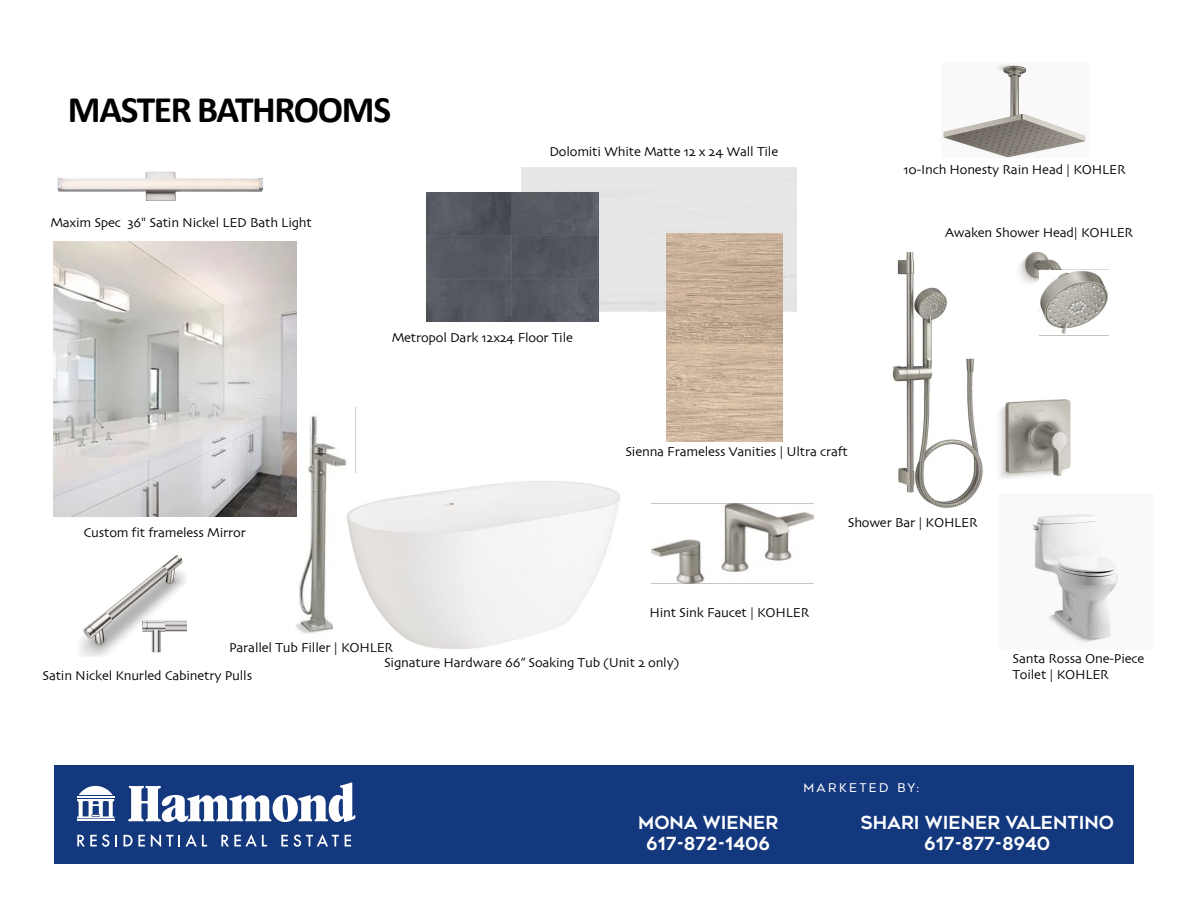
<style>
.page{position:relative;width:1188px;height:918px;background:#fff}
.page>*{position:absolute;margin:0;border:0;box-sizing:border-box;transform-origin:0 0}
.t1{font:700 37.5px "Calibri";letter-spacing:-.035em;color:#000}
.t2{font:700 18px/21.6px "Geometos Neue";color:#fff;text-align:center}
.t3{font:13.5px/15.5px "Skia";letter-spacing:-.015em;color:#000}
.t4{font:12px "Geometos Neue";letter-spacing:.2em;color:#fff}
</style>
<div class="page">
<div style="left:54px;top:765px;width:1080px;height:99px;background:#13387e"></div>
<svg style="left:128px;top:782px;width:227px;height:40px"></svg>
<hr style="left:77px;top:819px;width:37px;height:2px;background:#fff">
<svg style="left:77px;top:785px;width:37px;height:33px"></svg>
<svg style="left:77px;top:835px;width:32px;height:12px"></svg>
<svg style="left:115px;top:835px;width:2px;height:11px"></svg>
<svg style="left:124px;top:835px;width:21px;height:11px"></svg>
<svg style="left:151px;top:834px;width:22px;height:13px"></svg>
<svg style="left:179px;top:834px;width:28px;height:12px"></svg>
<svg style="left:221px;top:834px;width:46px;height:12px"></svg>
<svg style="left:281px;top:835px;width:7px;height:11px"></svg>
<svg style="left:294px;top:834px;width:45px;height:13px"></svg>
<svg style="left:345px;top:835px;width:6px;height:11px"></svg>
<img style="left:205px;top:408px;width:151px;height:226px">
<img style="left:54px;top:241px;width:242px;height:275px">
<img style="left:333px;top:474px;width:287px;height:175px">
<img style="left:943px;top:64px;width:143px;height:94px">
<img style="left:892px;top:252px;width:91px;height:256px">
<div style="left:522px;top:167px;width:274px;height:145px;background:#e7e7e7"></div>
<img style="left:666px;top:233px;width:116px;height:209px">
<img style="left:57px;top:171px;width:207px;height:30px">
<img style="left:1032px;top:514px;width:86px;height:129px">
<img style="left:427px;top:193px;width:172px;height:128px">
<img style="left:999px;top:252px;width:72px;height:226px">
<img style="left:80px;top:555px;width:107px;height:102px">
<img style="left:651px;top:503px;width:162px;height:81px">
<img style="left:1039px;top:268px;width:70px;height:69px">
<h1 class="t1" style="left:68px;top:83px;width:325px">MASTER BATHROOMS</h1>
<p class="t3" style="left:50px;top:216px;width:263px">Maxim Spec 36" Satin Nickel LED Bath Light</p>
<p class="t3" style="left:549px;top:145px;width:230px">Dolomiti White Matte 12 x 24 Wall Tile</p>
<p class="t3" style="left:392px;top:331px;width:183px">Metropol Dark 12x24 Floor Tile</p>
<p class="t3" style="left:625px;top:445px;width:224px">Sienna Frameless Vanities | Ultra craft</p>
<p class="t3" style="left:903px;top:163px;width:224px">10-Inch Honesty Rain Head | KOHLER</p>
<p class="t3" style="left:945px;top:226px;width:190px">Awaken Shower Head| KOHLER</p>
<p class="t3" style="left:84px;top:526px;width:164px">Custom fit frameless Mirror</p>
<p class="t3" style="left:848px;top:516px;width:131px">Shower Bar | KOHLER</p>
<p class="t3" style="left:649px;top:605px;width:161px">Hint Sink Faucet | KOHLER</p>
<p class="t3" style="left:384px;top:641px;width:297px;text-indent:-155px">Parallel Tub Filler | KOHLER<br>Signature Hardware 66” Soaking Tub (Unit 2 only)</p>
<p class="t3" style="left:1013px;top:651px;width:133px">Santa Rossa One-Piece</p>
<p class="t3" style="left:42px;top:668px;width:211px">Satin Nickel Knurled Cabinetry Pulls</p>
<p class="t3" style="left:1013px;top:668px;width:98px">Toilet | KOHLER</p>
<p class="t4" style="left:804px;top:781px;width:117px">MARKETED BY:</p>
<h2 class="t2" style="left:638px;top:812px;width:142px">MONA WIENER<br>617-872-1406</h2>
<h2 class="t2" style="left:861px;top:812px;width:255px">SHARI WIENER VALENTINO<br>617-877-8940</h2>
</div>
